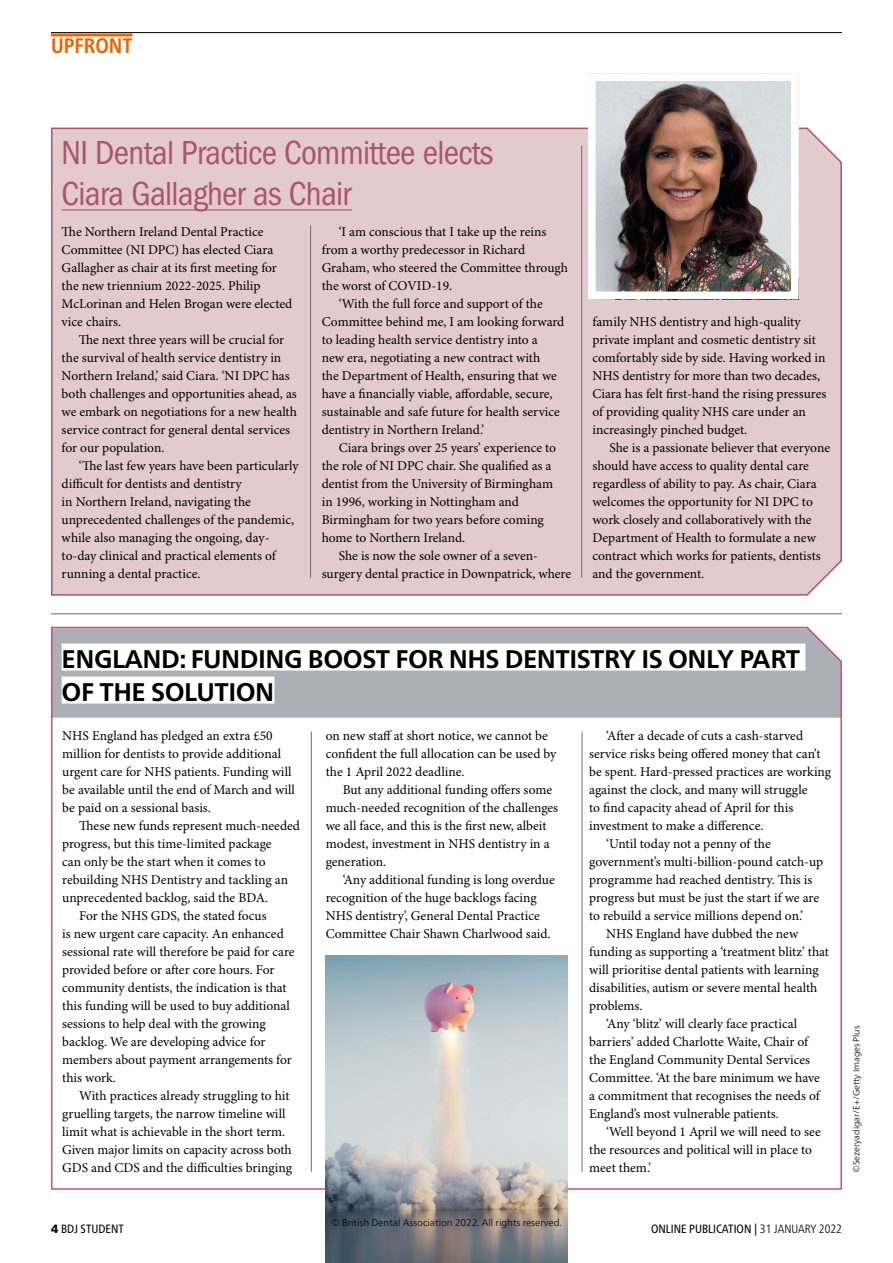
<style>
.page{position:relative;width:893px;height:1263px;background:#fff}
.page>*{position:absolute;margin:0;border:0;box-sizing:border-box;transform-origin:0 0}
.Title_upfront_headli{font:condensed 34.5px/41.4px "ITC Franklin Gothic Std";letter-spacing:-.02em;color:#aa5668}
.Title_upfront_headli-2{font:700 25.5px/33px "Frutiger Neue LT Pro";letter-spacing:-.02em;color:#000}
.t1{font:700 condensed 21px "Frutiger Neue LT Pro";letter-spacing:-.005em;color:#ec6500}
.Para_body{font:13.5px/18px "Minion Pro";color:#000}
.Para_body_1st{font:13.5px/18px "Minion Pro";color:#000}
.t2{font:condensed 12px "Frutiger Neue LT Pro";color:#000}
.t3{font:300 9.75px "Frutiger Neue LT Pro";color:#000}
.Image_Source_credit{font:300 9px "Frutiger Neue LT Pro";letter-spacing:-.005em;color:#000}
.s1{font-weight:900;font-stretch:normal}
.s2{font-weight:300}
</style>
<div class="page">
<div style="left:51px;top:127px;width:791px;height:469px;background:#e3cacd"></div>
<hr style="left:310px;top:225px;width:1px;height:353px;background:#6e6e6e">
<hr style="left:581px;top:146px;width:1px;height:432px;background:#6e6e6e">
<hr style="left:51px;top:613px;width:791px;height:1px;background:#6e6e6e">
<hr style="left:62px;top:209px;width:290px;height:1px;background:#aa5668">
<svg style="left:51px;top:626px;width:791px;height:564px"></svg>
<div style="left:62px;top:643px;width:743px;height:27px;background:#fff"></div>
<div style="left:62px;top:676px;width:212px;height:27px;background:#fff"></div>
<img style="left:326px;top:956px;width:242px;height:307px">
<hr style="left:51px;top:32px;width:791px;height:1px;background:#000">
<hr style="left:51px;top:33px;width:81px;height:3px;background:#ec6500">
<img style="left:597px;top:82px;width:192px;height:208px">
<div style="left:588px;top:73px;width:210px;height:226px;border:8px solid #fff"></div>
<h3 class="t1" style="left:51px;top:34px;width:83px">UPFRONT</h3>
<p class="Title_upfront_headli" style="left:62px;top:132px;width:433px">NI Dental Practice Committee elects<br>Ciara Gallagher as Chair</p>
<p class="Para_body" style="left:322px;top:223px;width:248px;text-indent:17px">‘I am conscious that I take up the reins from a worthy predecessor in Richard Graham, who steered the Committee through the worst of COVID-19.</p>
<p class="Para_body" style="left:322px;top:295px;width:244px;text-indent:17px">‘With the full force and support of the Committee behind me, I am looking forward to leading health service dentistry into a<br>new era, negotiating a new contract with<br>the Department of Health, ensuring that we have a financially viable, affordable, secure, sustainable and safe future for health service dentistry in Northern Ireland.’</p>
<p class="Para_body" style="left:322px;top:439px;width:236px;text-indent:17px">Ciara brings over 25 years’ experience to the role of NI DPC chair. She qualified as a dentist from the University of Birmingham in 1996, working in Nottingham and Birmingham for two years before coming home to Northern Ireland.</p>
<p class="Para_body" style="left:322px;top:547px;width:251px;text-indent:17px">She is now the sole owner of a seven&shy;surgery dental practice in Downpatrick, where</p>
<p class="Para_body_1st" style="left:62px;top:223px;width:232px">The Northern Ireland Dental Practice Committee (NI DPC) has elected Ciara Gallagher as chair at its first meeting for the new triennium 2022-2025. Philip McLorinan and Helen Brogan were elected vice chairs.</p>
<p class="Para_body" style="left:62px;top:331px;width:237px;text-indent:17px">The next three years will be crucial for the survival of health service dentistry in Northern Ireland,’ said Ciara. ‘NI DPC has both challenges and opportunities ahead, as we embark on negotiations for a new health service contract for general dental services for our population.</p>
<p class="Para_body" style="left:62px;top:457px;width:239px;text-indent:17px">‘The last few years have been particularly difficult for dentists and dentistry<br>in Northern Ireland, navigating the unprecedented challenges of the pandemic, while also managing the ongoing, day&shy;to-day clinical and practical elements of running a dental practice.</p>
<p class="Para_body" style="left:592px;top:313px;width:235px">family NHS dentistry and high-quality private implant and cosmetic dentistry sit comfortably side by side. Having worked in NHS dentistry for more than two decades, Ciara has felt first-hand the rising pressures of providing quality NHS care under an increasingly pinched budget.</p>
<p class="Para_body" style="left:592px;top:439px;width:239px;text-indent:17px">She is a passionate believer that everyone should have access to quality dental care regardless of ability to pay. As chair, Ciara welcomes the opportunity for NI DPC to work closely and collaboratively with the Department of Health to formulate a new contract which works for patients, dentists and the government.</p>
<p class="Title_upfront_headli-2" style="left:62px;top:642px;width:740px">ENGLAND: FUNDING BOOST FOR NHS DENTISTRY IS ONLY PART<br>OF THE SOLUTION</p>
<p class="Para_body_1st" style="left:62px;top:727px;width:234px">NHS England has pledged an extra £50 million for dentists to provide additional urgent care for NHS patients. Funding will be available until the end of March and will be paid on a sessional basis.</p>
<p class="Para_body" style="left:62px;top:817px;width:239px;text-indent:17px">These new funds represent much-needed progress, but this time-limited package<br>can only be the start when it comes to rebuilding NHS Dentistry and tackling an unprecedented backlog, said the BDA.</p>
<p class="Para_body" style="left:62px;top:907px;width:234px;text-indent:17px">For the NHS GDS, the stated focus<br>is new urgent care capacity. An enhanced sessional rate will therefore be paid for care provided before or after core hours. For community dentists, the indication is that this funding will be used to buy additional sessions to help deal with the growing backlog. We are developing advice for members about payment arrangements for this work.</p>
<p class="Para_body" style="left:62px;top:1087px;width:231px;text-indent:17px">With practices already struggling to hit gruelling targets, the narrow timeline will limit what is achievable in the short term.<br>Given major limits on capacity across both GDS and CDS and the difficulties bringing</p>
<p class="Para_body" style="left:326px;top:727px;width:232px">on new staff at short notice, we cannot be confident the full allocation can be used by the 1 April 2022 deadline.</p>
<p class="Para_body" style="left:326px;top:781px;width:234px;text-indent:17px">But any additional funding offers some much-needed recognition of the challenges we all face, and this is the first new, albeit modest, investment in NHS dentistry in a generation.</p>
<p class="Para_body" style="left:326px;top:871px;width:231px;text-indent:17px">‘Any additional funding is long overdue recognition of the huge backlogs facing NHS dentistry’, General Dental Practice Committee Chair Shawn Charlwood said.</p>
<p class="Para_body" style="left:589px;top:727px;width:244px;text-indent:17px">‘After a decade of cuts a cash-starved service risks being offered money that can’t be spent. Hard-pressed practices are working against the clock, and many will struggle<br>to find capacity ahead of April for this investment to make a difference.</p>
<p class="Para_body" style="left:589px;top:835px;width:236px;text-indent:17px">‘Until today not a penny of the government’s multi-billion-pound catch-up programme had reached dentistry. This is progress but must be just the start if we are to rebuild a service millions depend on.’</p>
<p class="Para_body" style="left:589px;top:925px;width:241px;text-indent:17px">NHS England have dubbed the new funding as supporting a ‘treatment blitz’ that will prioritise dental patients with learning disabilities, autism or severe mental health problems.</p>
<p class="Para_body" style="left:589px;top:1015px;width:232px;text-indent:17px">‘Any ‘blitz’ will clearly face practical barriers’ added Charlotte Waite, Chair of the England Community Dental Services Committee. ‘At the bare minimum we have a commitment that recognises the needs of England’s most vulnerable patients.</p>
<p class="Para_body" style="left:589px;top:1123px;width:233px;text-indent:17px">‘Well beyond 1 April we will need to see the resources and political will in place to meet them.’</p>
<p class="Image_Source_credit" style="left:851px;top:1173px;width:149px;rotate:-90deg">©Sezeryadigar/E+/Getty Images Plus</p>
<p class="t3" style="left:331px;top:1217px;width:232px">© British Dental Association 2022. All rights reserved.</p>
<p class="t2" style="left:51px;top:1221px;width:74px"><span class="s1">4</span> BDJ STUDENT</p>
<p class="t2" style="left:651px;top:1221px;width:192px">ONLINE PUBLICATION | <span class="s2">31 JANUARY 2022</span></p>
</div>
